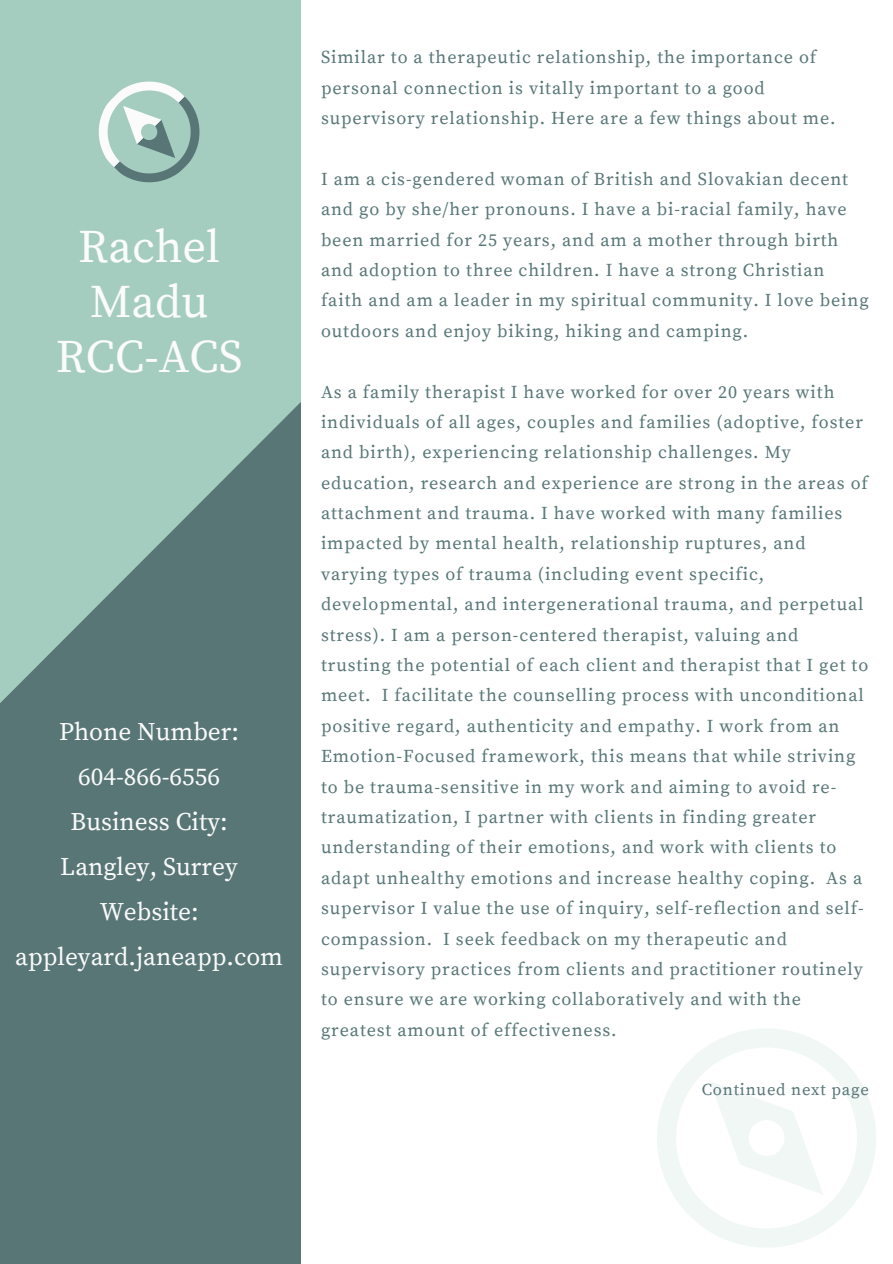
<style>
.page{position:relative;width:893px;height:1264px;background:#fff}
.page>*{position:absolute;margin:0;border:0;box-sizing:border-box;transform-origin:0 0}
.t1{font:46.35px/55.2px "Source Serif Pro";color:#fbfbfb;text-align:center}
.t2{font:25.2px/45px "Source Serif Pro";color:#fbfbfb;text-align:center}
.t3{font:18px/30.3px "Source Serif Pro";letter-spacing:.05em;color:#587676}
.t4{font:16.5px "Source Serif Pro";letter-spacing:.05em;color:#587676}
</style>
<div class="page">
<svg style="left:0;top:0;width:301px;height:1263px;background:#769994"></svg>
<svg style="left:79px;top:61px;width:141px;height:142px;background:#a5c9be"></svg>
<svg style="left:657px;top:1029px;width:219px;height:218px"></svg>
<p class="t1" style="left:56px;top:220px;width:188px">Rachel<br>Madu<br>RCC-ACS</p>
<p class="t2" style="left:15px;top:710px;width:269px">Phone Number:<br>604-866-6556<br>Business City:<br>Langley, Surrey<br>Website: appleyard.janeapp.com</p>
<p class="t3" style="left:321px;top:43px;width:516px">Similar to a therapeutic relationship, the importance of personal connection is vitally important to a good supervisory relationship. Here are a few things about me.</p>
<h1 class="t3" style="left:321px;top:164px;width:549px">I am a cis-gendered woman of British and Slovakian decent and go by she/her pronouns. I have a bi-racial family, have been married for 25 years, and am a mother through birth and adoption to three children. I have a strong Christian faith and am a leader in my spiritual community. I love being outdoors and enjoy biking, hiking and camping.</h1>
<h2 class="t3" style="left:321px;top:377px;width:548px">As a family therapist I have worked for over 20 years with individuals of all ages, couples and families (adoptive, foster and birth), experiencing relationship challenges. My education, research and experience are strong in the areas of attachment and trauma. I have worked with many families impacted by mental health, relationship ruptures, and varying types of trauma (including event specific, developmental, and intergenerational trauma, and perpetual stress). I am a person-centered therapist, valuing and trusting the potential of each client and therapist that I get to meet. I facilitate the counselling process with unconditional positive regard, authenticity and empathy. I work from an Emotion-Focused framework, this means that while striving to be trauma-sensitive in my work and aiming to avoid re&shy;traumatization, I partner with clients in finding greater understanding of their emotions, and work with clients to adapt unhealthy emotions and increase healthy coping. As a supervisor I value the use of inquiry, self-reflection and self&shy;compassion. I seek feedback on my therapeutic and supervisory practices from clients and practitioner routinely to ensure we are working collaboratively and with the greatest amount of effectiveness.</h2>
<p class="t4" style="left:701px;top:1080px;width:169px">Continued next page</p>
</div>
